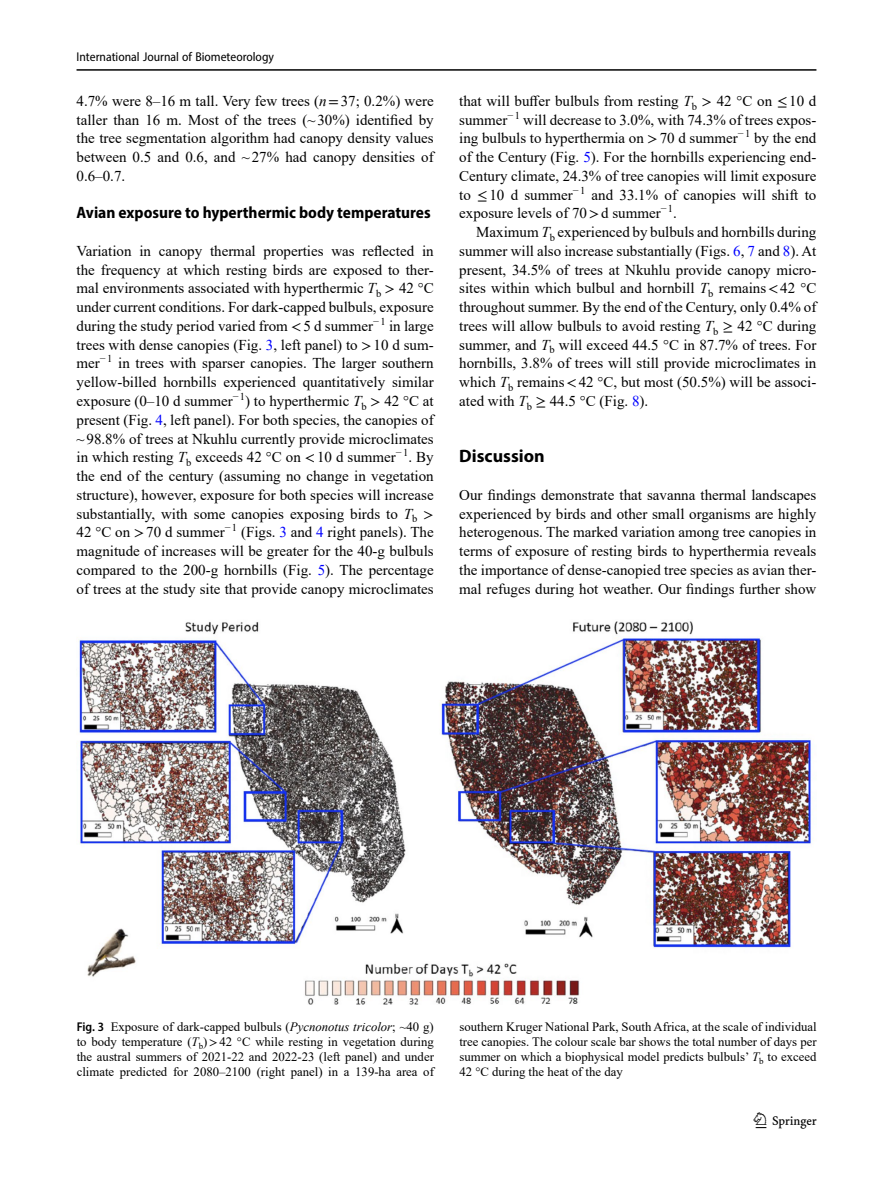
<style>
.page{position:relative;width:893px;height:1187px;background:#fff}
.page>*{position:absolute;margin:0;border:0;box-sizing:border-box;transform-origin:0 0}
.t1{font:22.5px "Springnew";color:#000}
.Head_1{font:700 18px "Myriad Pro";color:#000}
.Head_2{font:700 semi-condensed 16.5px "Myriad Pro";color:#000}
.Body_Text{font:15px/18.8px "Times New Roman";color:#000;text-align:justify}
.Body_Text_Indent{font:15px/18.8px "Times New Roman";color:#000;text-align:justify}
.Figure_Caption{font:12.75px/15px "Times New Roman";color:#000;text-align:justify}
.t2{font:semi-condensed 12.75px "Myriad Pro";color:#000}
.s1{font-style:italic}
.s2{font-family:"STIX"}
.s3{color:#00f}
.s4{font-family:"Myriad Pro";font-weight:600;font-stretch:semi-condensed}
</style>
<div class="page">
<hr style="left:77px;top:69px;width:739px;height:2px;background:#000">
<img style="left:78px;top:621px;width:733px;height:383px">
<p class="t2" style="left:77px;top:49px;width:199px">International Journal of Biometeorology</p>
<p class="Body_Text" style="left:77px;top:91px;width:359px">4.7% were 8–16 m tall. Very few trees (<span class="s1">n</span><span class="s2">=</span>37; 0.2%) were taller than 16 m. Most of the trees (~30%) identified by the tree segmentation algorithm had canopy density values between 0.5 and 0.6, and ~27% had canopy densities of 0.6–0.7.</p>
<p class="Head_2" style="left:77px;top:202px;width:356px">Avian exposure to hyperthermic body temperatures</p>
<p class="Body_Text" style="left:77px;top:241px;width:359px">Variation in canopy thermal properties was reflected in the frequency at which resting birds are exposed to ther&shy;mal environments associated with hyperthermic <span class="s1">T</span><sub>b</sub> <span class="s2">&gt;</span> 42 °C under current conditions. For dark-capped bulbuls, exposure during the study period varied from <span class="s2">&lt;</span>5 d summer<sup>−1</sup> in large trees with dense canopies (Fig. <span class="s3">3</span>, left panel) to <span class="s2">&gt;</span>10 d sum&shy;mer<sup>−1</sup> in trees with sparser canopies. The larger southern yellow-billed hornbills experienced quantitatively similar exposure (0–10 d summer<sup>−1</sup>) to hyperthermic <span class="s1">T</span><sub>b</sub> <span class="s2">&gt;</span> 42 °C at present (Fig. <span class="s3">4</span>, left panel). For both species, the canopies of ~98.8% of trees at Nkuhlu currently provide microclimates in which resting <span class="s1">T</span><sub>b</sub> exceeds 42 °C on <span class="s2">&lt;</span>10 d summer<sup>−1</sup>. By the end of the century (assuming no change in vegetation structure), however, exposure for both species will increase substantially, with some canopies exposing birds to <span class="s1">T</span><sub>b</sub> <span class="s2">&gt; </span>42 °C on <span class="s2">&gt;</span>70 d summer<sup>−1</sup> (Figs. <span class="s3">3</span> and <span class="s3">4</span> right panels). The magnitude of increases will be greater for the 40-g bulbuls compared to the 200-g hornbills (Fig. <span class="s3">5</span>). The percentage of trees at the study site that provide canopy microclimates</p>
<p class="Body_Text" style="left:459px;top:91px;width:359px">that will buffer bulbuls from resting <span class="s1">T</span><sub>b</sub> <span class="s2">&gt;</span> 42 °C on <span class="s2">≤</span>10 d summer<sup>−1</sup> will decrease to 3.0%, with 74.3% of trees expos&shy;ing bulbuls to hyperthermia on <span class="s2">&gt;</span>70 d summer<sup>−1</sup> by the end of the Century (Fig. <span class="s3">5</span>). For the hornbills experiencing end-Century climate, 24.3% of tree canopies will limit exposure to <span class="s2">≤</span>10 d summer<sup>−1</sup> and 33.1% of canopies will shift to exposure levels of 70<span class="s2">&gt;</span>d summer<sup>−1</sup>.</p>
<p class="Body_Text_Indent" style="left:459px;top:222px;width:359px;text-indent:17px">Maximum <span class="s1">T</span><sub>b</sub> experienced by bulbuls and hornbills during summer will also increase substantially (Figs. <span class="s3">6</span>, <span class="s3">7</span> and <span class="s3">8</span>). At present, 34.5% of trees at Nkuhlu provide canopy micro&shy;sites within which bulbul and hornbill <span class="s1">T</span><sub>b</sub> remains<span class="s2">&lt;</span>42 °C throughout summer. By the end of the Century, only 0.4% of trees will allow bulbuls to avoid resting <span class="s1">T</span><sub>b</sub> <span class="s2">≥</span> 42 °C during summer, and <span class="s1">T</span><sub>b</sub> will exceed 44.5 °C in 87.7% of trees. For hornbills, 3.8% of trees will still provide microclimates in which <span class="s1">T</span><sub>b</sub> remains<span class="s2">&lt;</span>42 °C, but most (50.5%) will be associ&shy;ated with <span class="s1">T</span><sub>b</sub> <span class="s2">≥</span> 44.5 °C (Fig. <span class="s3">8</span>).</p>
<p class="Head_1" style="left:459px;top:444px;width:87px">Discussion</p>
<p class="Body_Text" style="left:459px;top:485px;width:359px">Our findings demonstrate that savanna thermal landscapes experienced by birds and other small organisms are highly heterogenous. The marked variation among tree canopies in terms of exposure of resting birds to hyperthermia reveals the importance of dense-canopied tree species as avian ther&shy;mal refuges during hot weather. Our findings further show</p>
<p class="Figure_Caption" style="left:77px;top:1018px;width:359px"><span class="s4">Fig. 3</span> Exposure of dark-capped bulbuls (<span class="s1">Pycnonotus tricolor</span>; ~40 g) to body temperature (<span class="s1">T</span><sub>b</sub>)<span class="s2">&gt;</span>42 °C while resting in vegetation during the austral summers of 2021-22 and 2022-23 (left panel) and under climate predicted for 2080–2100 (right panel) in a 139-ha area of</p>
<p class="Figure_Caption" style="left:459px;top:1018px;width:359px">southern Kruger National Park, South Africa, at the scale of individual tree canopies. The colour scale bar shows the total number of days per summer on which a biophysical model predicts bulbuls’ <span class="s1">T</span><sub>b</sub> to exceed 42 °C during the heat of the day</p>
<h1 class="t1" style="left:756px;top:1107px;width:63px">1 3</h1>
</div>
